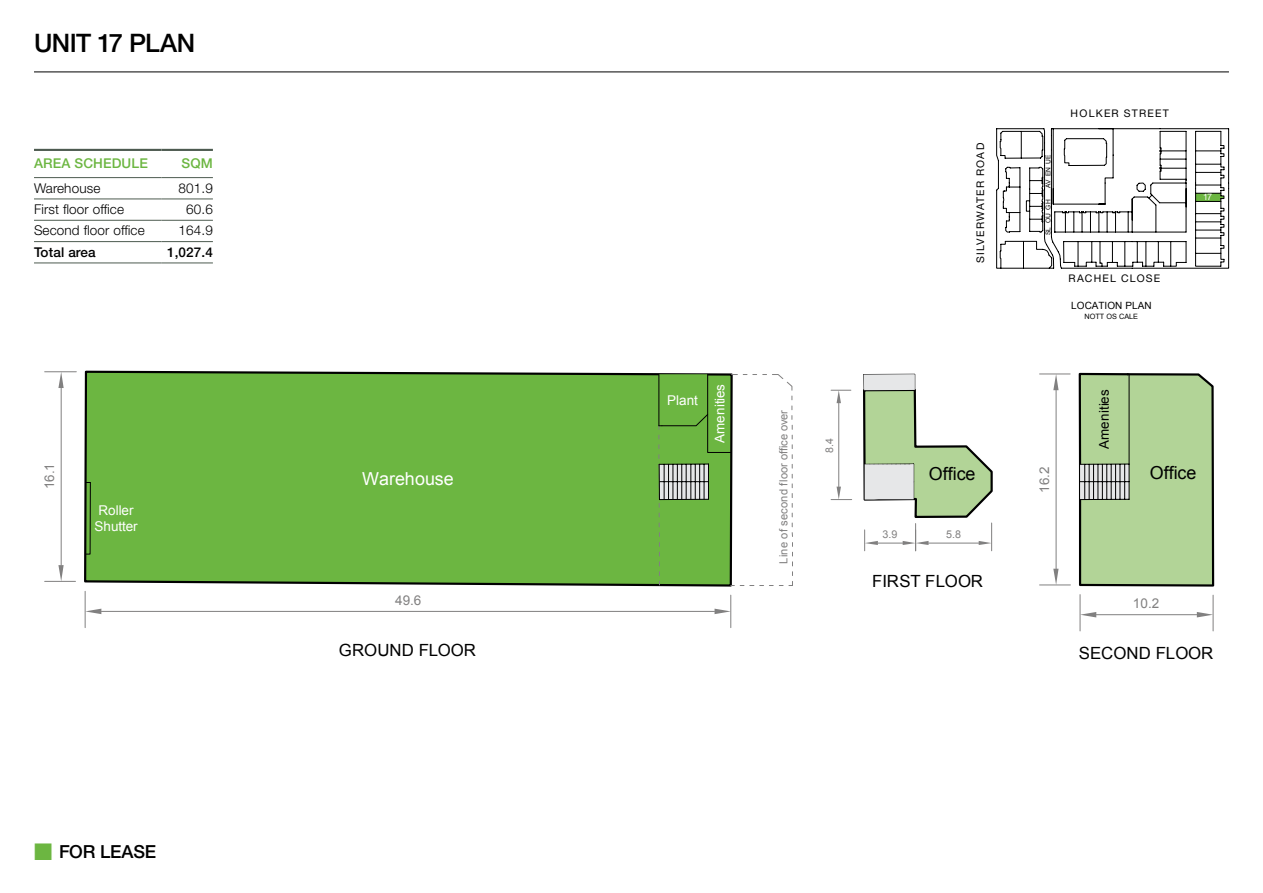
<style>
.page{position:relative;width:1263px;height:893px;background:#fff}
.page>*{position:absolute;margin:0;border:0;box-sizing:border-box;transform-origin:0 0}
.t1{font:500 25.5px "Helvetica Neue LT Std";letter-spacing:-.02em;color:#000}
.t2{font:500 18px "Helvetica Neue LT Std";letter-spacing:-.015em;color:#000}
.t3{font:17.85px "Arial";color:#000}
.t4{font:17.85px "Arial";color:#fff}
.t5{font:16.8px "Arial";color:#000}
.t6{font:300 13.5px "Helvetica Neue LT Std";letter-spacing:.01em;color:#000}
.t7{font:13.5px/16.2px "Arial";letter-spacing:-.005em;color:#fff}
.t8{font:500 13.5px "Helvetica Neue LT Std";letter-spacing:.01em;color:#000}
.t9{font:500 13.5px "Helvetica Neue LT Std";letter-spacing:.01em;color:#6cb641}
.t10{font:13.5px "Arial";color:#818080}
.t11{font:13.35px "Arial";letter-spacing:.01em;color:#fff}
.t12{font:13.35px "Arial";letter-spacing:.01em;color:#000}
.t13{font:13.35px "Arial";color:#818080}
.t14{font:11.1px "Arial";letter-spacing:.01em;color:#818080}
.t15{font:10.8px "Arial";color:#818080}
.t16{font:10.65px "Arial";color:#818080}
.t17{font:10.5px "Helvetica Neue LT Std";letter-spacing:.115em;color:#000}
.t18{font:10.05px "Arial";color:#000}
.t19{font:9px "Helvetica Neue LT Std";color:#fff}
.t20{font:7.35px "Arial";color:#000}
.t21{font:6.6px "Arial";color:#000}
.s1{color:#6cb641}
</style>
<div class="page">
<hr style="left:34px;top:177px;width:128px;height:1px;background:#4d5b50">
<hr style="left:162px;top:177px;width:51px;height:1px;background:#4d5b50">
<hr style="left:34px;top:199px;width:128px;height:1px;background:#4d5b50">
<hr style="left:162px;top:199px;width:51px;height:1px;background:#4d5b50">
<hr style="left:34px;top:220px;width:128px;height:1px;background:#4d5b50">
<hr style="left:162px;top:220px;width:51px;height:1px;background:#4d5b50">
<hr style="left:34px;top:241px;width:128px;height:1px;background:#4d5b50">
<hr style="left:162px;top:241px;width:51px;height:1px;background:#4d5b50">
<hr style="left:34px;top:263px;width:128px;height:1px;background:#4d5b50">
<hr style="left:162px;top:263px;width:51px;height:1px;background:#4d5b50">
<hr style="left:34px;top:149px;width:128px;height:2px;background:#4d5b50">
<hr style="left:162px;top:149px;width:51px;height:2px;background:#4d5b50">
<div style="left:84px;top:370px;width:649px;height:217px;background:#6cb641"></div>
<hr style="left:85px;top:591px;width:1px;height:37px;background:#818080">
<hr style="left:730px;top:595px;width:1px;height:33px;background:#818080">
<hr style="left:101px;top:611px;width:613px;height:1px;background:#818080">
<svg style="left:85px;top:609px;width:16px;height:5px"></svg>
<svg style="left:714px;top:609px;width:17px;height:5px"></svg>
<hr style="left:45px;top:371px;width:31px;height:1px;background:#818080">
<hr style="left:45px;top:581px;width:30px;height:1px;background:#818080">
<hr style="left:61px;top:388px;width:1px;height:177px;background:#818080">
<svg style="left:58px;top:372px;width:6px;height:16px"></svg>
<svg style="left:58px;top:565px;width:6px;height:16px"></svg>
<hr style="left:1080px;top:595px;width:1px;height:36px;background:#818080">
<hr style="left:1213px;top:595px;width:1px;height:36px;background:#818080">
<hr style="left:1096px;top:614px;width:101px;height:1px;background:#818080">
<svg style="left:1080px;top:612px;width:16px;height:5px"></svg>
<svg style="left:1197px;top:612px;width:16px;height:5px"></svg>
<hr style="left:1039px;top:374px;width:31px;height:1px;background:#818080">
<hr style="left:1039px;top:584px;width:31px;height:1px;background:#818080">
<hr style="left:1056px;top:390px;width:1px;height:179px;background:#818080">
<svg style="left:1053px;top:374px;width:5px;height:16px"></svg>
<svg style="left:1053px;top:569px;width:5px;height:16px"></svg>
<hr style="left:838px;top:403px;width:1px;height:84px;background:#818080">
<svg style="left:831px;top:487px;width:21px;height:13px"></svg>
<svg style="left:831px;top:390px;width:20px;height:13px"></svg>
<svg style="left:659px;top:572px;width:1px;height:13px"></svg>
<svg style="left:779px;top:572px;width:14px;height:14px"></svg>
<svg style="left:792px;top:484px;width:1px;height:23px"></svg>
<svg style="left:763px;top:374px;width:30px;height:26px"></svg>
<svg style="left:1078px;top:372px;width:137px;height:215px;background:#adcb95"></svg>
<svg style="left:863px;top:373px;width:130px;height:178px"></svg>
<hr style="left:1129px;top:464px;width:1px;height:35px;background:#000">
<hr style="left:1080px;top:481px;width:49px;height:1px;background:#000">
<hr style="left:1124px;top:464px;width:1px;height:35px;background:#000">
<hr style="left:1119px;top:464px;width:1px;height:35px;background:#000">
<hr style="left:1115px;top:464px;width:1px;height:35px;background:#000">
<hr style="left:1111px;top:464px;width:1px;height:35px;background:#000">
<hr style="left:1106px;top:464px;width:1px;height:35px;background:#000">
<hr style="left:1102px;top:464px;width:1px;height:35px;background:#000">
<hr style="left:1097px;top:464px;width:1px;height:35px;background:#000">
<hr style="left:1093px;top:464px;width:1px;height:35px;background:#000">
<hr style="left:1089px;top:464px;width:1px;height:36px;background:#000">
<hr style="left:1084px;top:464px;width:1px;height:36px;background:#000">
<hr style="left:1080px;top:464px;width:49px;height:1px;background:#000">
<hr style="left:1080px;top:499px;width:49px;height:1px;background:#000">
<svg style="left:85px;top:482px;width:6px;height:73px"></svg>
<svg style="left:658px;top:373px;width:79px;height:134px;background:#78ad5a"></svg>
<hr style="left:658px;top:374px;width:1px;height:52px;background:#000">
<hr style="left:1129px;top:374px;width:1px;height:90px;background:#000">
<svg style="left:996px;top:128px;width:233px;height:141px"></svg>
<hr style="left:34px;top:72px;width:1195px;height:1px;background:#000">
<h1 class="t1" style="left:34px;top:28px;width:163px">UNIT 17 PLAN</h1>
<p class="t9" style="left:34px;top:155px;width:115px">AREA SCHEDULE</p>
<p class="t9" style="left:182px;top:155px;width:33px">SQM</p>
<p class="t6" style="left:34px;top:179px;width:68px">Warehouse</p>
<p class="t6" style="left:179px;top:179px;width:36px">801.9</p>
<p class="t6" style="left:34px;top:201px;width:92px">First floor office</p>
<p class="t6" style="left:186px;top:201px;width:28px">60.6</p>
<p class="t6" style="left:34px;top:222px;width:112px">Second floor office</p>
<p class="t6" style="left:179px;top:222px;width:36px">164.9</p>
<p class="t8" style="left:34px;top:244px;width:63px">Total area</p>
<p class="t8" style="left:167px;top:244px;width:47px">1,027.4</p>
<p class="t13" style="left:41px;top:489px;width:28px;rotate:-90deg">16.1</p>
<p class="t7" style="left:94px;top:502px;width:45px">Roller<br>Shutter</p>
<h2 class="t2" style="left:34px;top:841px;width:124px"><span class="s1">■</span> FOR LEASE</h2>
<p class="t17" style="left:974px;top:263px;width:121px;rotate:-90deg">SILVERWATER ROAD</p>
<p class="t21" style="left:1044px;top:188px;width:36px;rotate:-90deg">AV EN UE</p>
<p class="t21" style="left:1044px;top:235px;width:37px;rotate:-90deg">SL OU GH</p>
<p class="t17" style="left:1070px;top:107px;width:100px">HOLKER STREET</p>
<p class="t17" style="left:1068px;top:272px;width:93px">RACHEL CLOSE</p>
<p class="t18" style="left:1071px;top:299px;width:82px">LOCATION PLAN</p>
<p class="t20" style="left:1084px;top:312px;width:55px">NOTT OS CALE</p>
<p class="t19" style="left:1203px;top:191px;width:11px">17</p>
<p class="t7" style="left:667px;top:392px;width:32px">Plant</p>
<p class="t11" style="left:711px;top:443px;width:61px;rotate:-90deg">Amenities</p>
<p class="t12" style="left:1095px;top:449px;width:61px;rotate:-90deg">Amenities</p>
<p class="t14" style="left:776px;top:564px;width:155px;rotate:-90deg">Line of second floor office over</p>
<p class="t16" style="left:822px;top:453px;width:16px;rotate:-90deg">8.4</p>
<h3 class="t4" style="left:362px;top:467px;width:93px">Warehouse</h3>
<h3 class="t3" style="left:1150px;top:461px;width:48px">Office</h3>
<h3 class="t3" style="left:929px;top:462px;width:48px">Office</h3>
<p class="t13" style="left:1036px;top:493px;width:28px;rotate:-90deg">16.2</p>
<p class="t15" style="left:882px;top:527px;width:17px">3.9</p>
<p class="t15" style="left:946px;top:527px;width:17px">5.8</p>
<p class="t10" style="left:395px;top:591px;width:28px">49.6</p>
<p class="t5" style="left:872px;top:570px;width:112px">FIRST FLOOR</p>
<p class="t10" style="left:1133px;top:594px;width:28px">10.2</p>
<p class="t5" style="left:339px;top:639px;width:139px">GROUND FLOOR</p>
<p class="t5" style="left:1079px;top:642px;width:136px">SECOND FLOOR</p>
</div>
